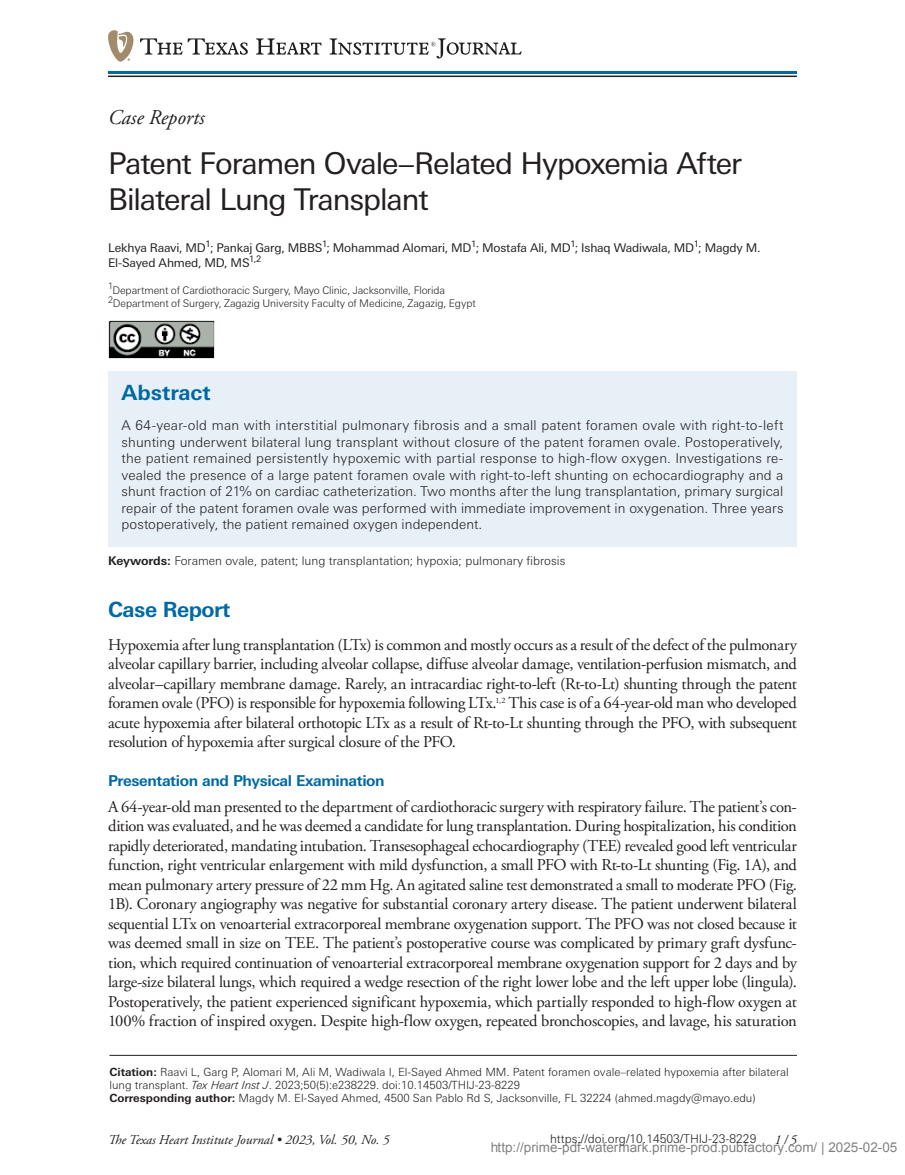
<style>
.page{position:relative;width:905px;height:1175px;background:#fff}
.page>*{position:absolute;margin:0;border:0;box-sizing:border-box;transform-origin:0 0}
.t1{font:30px/36px "Univers Next Pro";letter-spacing:-.04em;color:#231f20}
.ARTICLE_TYPE{font:italic 21px "Adobe Garamond Pro";color:#231f20}
.HEADING_1{font:700 21px "Univers Next Pro";letter-spacing:-.025em;color:#0069a3}
.ABSTRACT_HEADER{font:700 21px "Univers Next Pro";color:#0069a3}
.BODY{font:16.5px/19.5px "Adobe Garamond Pro";letter-spacing:-.02em;color:#231f20;text-align:justify}
.HEADING_2{font:700 15px "Univers Next Pro";letter-spacing:-.025em;color:#0069a3}
.ABSTRACT{font:300 13.5px/16.5px "Univers Next Pro";letter-spacing:.005em;color:#231f20;text-align:justify}
.t2{font:13.5px "Arial";color:rgb(0 0 0/.5)}
.t3{font:italic 13.5px "Adobe Garamond Pro";color:#231f20}
.AUTHORS{font:12px/15px "Univers Next Pro";letter-spacing:-.02em;color:#231f20}
.KEYWORDS{font:300 12px "Univers Next Pro";color:#231f20}
.CITATION{font:300 11.25px/13.2px "Univers Next Pro";color:#231f20}
.CORR__AUTHOR{font:300 11.25px "Univers Next Pro";color:#231f20}
.AFFILIATIONS{font:300 10.5px "Univers Next Pro";letter-spacing:-.01em;color:#231f20}
.s1{font-weight:700}
.s2{font-style:italic}
</style>
<div class="page">
<svg style="left:140px;top:38px;width:108px;height:17px"></svg>
<svg style="left:256px;top:38px;width:65px;height:17px"></svg>
<svg style="left:329px;top:38px;width:192px;height:20px"></svg>
<svg style="left:108px;top:30px;width:26px;height:32px"></svg>
<hr style="left:108px;top:72px;width:688px;height:2px;background:#0069a3">
<hr style="left:108px;top:76px;width:688px;height:1px;background:#231f20">
<div style="left:108px;top:371px;width:688px;height:34px;background:#e6f0f6"></div>
<div style="left:108px;top:400px;width:688px;height:146px;background:#e6f0f6"></div>
<hr style="left:109px;top:1055px;width:688px;height:1px;background:#231f20">
<img style="left:108px;top:320px;width:106px;height:39px">
<p class="ARTICLE_TYPE" style="left:108px;top:105px;width:98px">Case Reports</p>
<p class="t1" style="left:108px;top:145px;width:635px">Patent Foramen Ovale–Related Hypoxemia After<br>Bilateral Lung Transplant</p>
<p class="AUTHORS" style="left:108px;top:240px;width:654px">Lekhya Raavi, MD<sup>1</sup>; Pankaj Garg, MBBS<sup>1</sup>; Mohammad Alomari, MD<sup>1</sup>; Mostafa Ali, MD<sup>1</sup>; Ishaq Wadiwala, MD<sup>1</sup>; Magdy M.<br>El-Sayed Ahmed, MD, MS<sup>1,2</sup></p>
<p class="AFFILIATIONS" style="left:108px;top:284px;width:338px"><sup>1</sup>Department of Cardiothoracic Surgery, Mayo Clinic, Jacksonville, Florida</p>
<p class="AFFILIATIONS" style="left:108px;top:298px;width:369px"><sup>2</sup>Department of Surgery, Zagazig University Faculty of Medicine, Zagazig, Egypt</p>
<p class="ABSTRACT_HEADER" style="left:122px;top:380px;width:90px">Abstract</p>
<p class="ABSTRACT" style="left:122px;top:417px;width:663px">A 64-year-old man with interstitial pulmonary fibrosis and a small patent foramen ovale with right-to-left shunting underwent bilateral lung transplant without closure of the patent foramen ovale. Postoperatively, the patient remained persistently hypoxemic with partial response to high-flow oxygen. Investigations re&shy;vealed the presence of a large patent foramen ovale with right-to-left shunting on echocardiography and a shunt fraction of 21% on cardiac catheterization. Two months after the lung transplantation, primary surgical repair of the patent foramen ovale was performed with immediate improvement in oxygenation. Three years postoperatively, the patient remained oxygen independent.</p>
<p class="KEYWORDS" style="left:108px;top:553px;width:459px"><span class="s1">Keywords:</span> Foramen ovale, patent; lung transplantation; hypoxia; pulmonary fibrosis</p>
<p class="HEADING_1" style="left:108px;top:596px;width:124px">Case Report</p>
<p class="BODY" style="left:108px;top:635px;width:690px">Hypoxemia after lung transplantation (LTx) is common and mostly occurs as a result of the defect of the pulmonary alveolar capillary barrier, including alveolar collapse, diffuse alveolar damage, ventilation-perfusion mismatch, and alveolar–capillary membrane damage. Rarely, an intracardiac right-to-left (Rt-to-Lt) shunting through the patent foramen ovale (PFO) is responsible for hypoxemia following LTx.<sup>1,2</sup> This case is of a 64-year-old man who developed acute hypoxemia after bilateral orthotopic LTx as a result of Rt-to-Lt shunting through the PFO, with subsequent resolution of hypoxemia after surgical closure of the PFO.</p>
<p class="HEADING_2" style="left:108px;top:771px;width:278px">Presentation and Physical Examination</p>
<p class="BODY" style="left:108px;top:797px;width:690px">A 64-year-old man presented to the department of cardiothoracic surgery with respiratory failure. The patient’s con&shy;dition was evaluated, and he was deemed a candidate for lung transplantation. During hospitalization, his condition rapidly deteriorated, mandating intubation. Transesophageal echocardiography (TEE) revealed good left ventricular function, right ventricular enlargement with mild dysfunction, a small PFO with Rt-to-Lt shunting (Fig. 1A), and mean pulmonary artery pressure of 22 mm Hg. An agitated saline test demonstrated a small to moderate PFO (Fig.<br>1B). Coronary angiography was negative for substantial coronary artery disease. The patient underwent bilateral sequential LTx on venoarterial extracorporeal membrane oxygenation support. The PFO was not closed because it was deemed small in size on TEE. The patient’s postoperative course was complicated by primary graft dysfunc&shy;tion, which required continuation of venoarterial extracorporeal membrane oxygenation support for 2 days and by large-size bilateral lungs, which required a wedge resection of the right lower lobe and the left upper lobe (lingula).<br>Postoperatively, the patient experienced significant hypoxemia, which partially responded to high-flow oxygen at 100% fraction of inspired oxygen. Despite high-flow oxygen, repeated bronchoscopies, and lavage, his saturation</p>
<p class="CITATION" style="left:109px;top:1065px;width:681px"><span class="s1">Citation:</span> Raavi L, Garg P, Alomari M, Ali M, Wadiwala I, El-Sayed Ahmed MM. Patent foramen ovale–related hypoxemia after bilateral lung transplant. <span class="s2">Tex Heart Inst J</span>. 2023;50(5):e238229. doi:10.14503/THIJ-23-8229</p>
<p class="CORR__AUTHOR" style="left:109px;top:1091px;width:647px"><span class="s1">Corresponding author:</span> Magdy M. El-Sayed Ahmed, 4500 San Pablo Rd S, Jacksonville, FL 32224 (ahmed.magdy@mayo.edu)</p>
<p class="t2" style="left:490px;top:1140px;width:409px">http://prime-pdf-watermark.prime-prod.pubfactory.com/ | 2025-02-05</p>
<p class="t3" style="left:108px;top:1131px;width:283px">The Texas Heart Institute Journal • 2023, Vol. 50, No. 5</p>
<p class="KEYWORDS" style="left:550px;top:1132px;width:208px">https://doi.org/10.14503/THIJ-23-8229</p>
<p class="t3" style="left:774px;top:1131px;width:24px">1 / 5</p>
</div>
